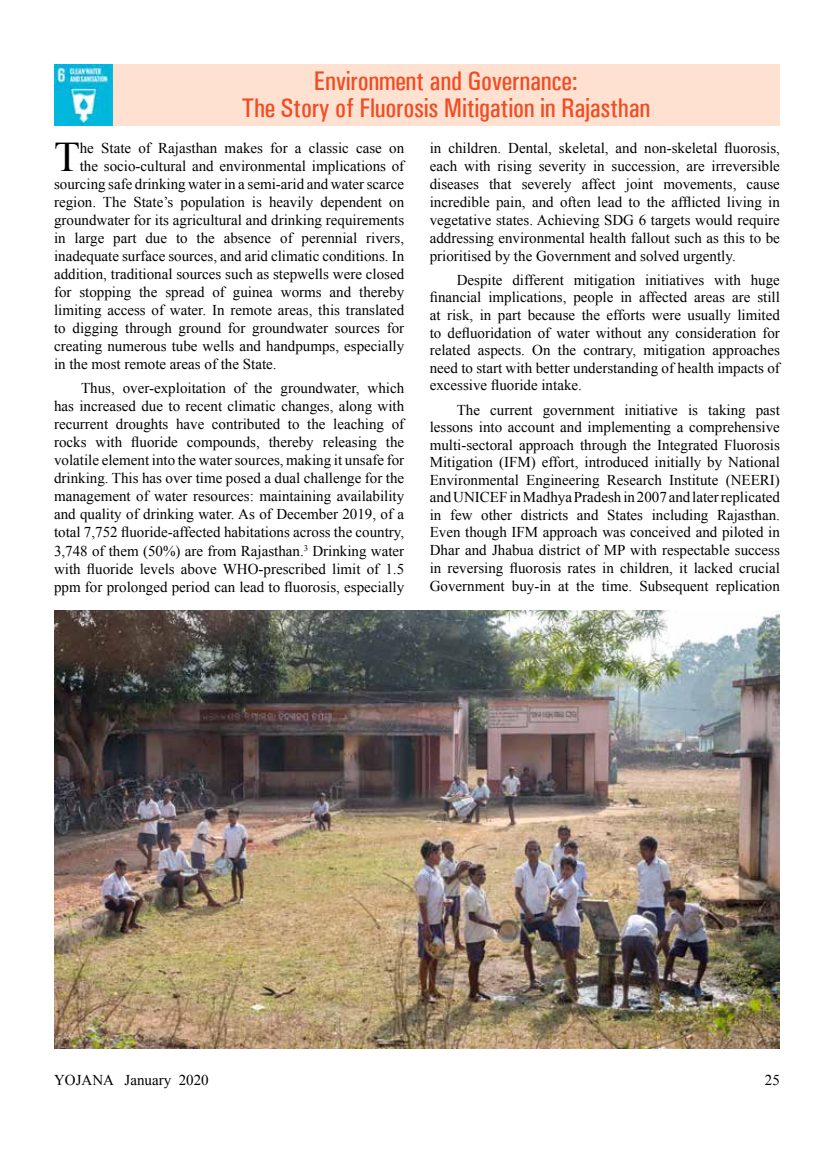
<style>
.page{position:relative;width:834px;height:1157px;background:#fff}
.page>*{position:absolute;margin:0;border:0;box-sizing:border-box;transform-origin:0 0}
.t1{font:42.15px "Times New Roman";color:#000}
.t2{font:500 condensed 27px/26.4px "Univers";letter-spacing:-.01em;color:#f04d23;text-align:center}
.t3{font:15px/18px "Times New Roman";color:#000;text-align:justify}
</style>
<div class="page">
<div style="left:54px;top:64px;width:725px;height:62px;background:#fee1d1"></div>
<img style="left:54px;top:64px;width:59px;height:62px">
<img style="left:54px;top:610px;width:725px;height:438px">
<h2 class="t2" style="left:241px;top:68px;width:410px">Environment and Governance:<br>The Story of Fluorosis Mitigation in Rajasthan</h2>
<h1 class="t1" style="left:54px;top:127px;width:27px">T</h1>
<p class="t3" style="left:80px;top:138px;width:326px">he State of Rajasthan makes for a classic case on</p>
<p class="t3" style="left:80px;top:156px;width:326px">the socio-cultural and environmental implications of</p>
<p class="t3" style="left:54px;top:174px;width:351px">sourcing safe drinking water in a semi-arid and water scarce</p>
<p class="t3" style="left:54px;top:192px;width:351px">region. The State’s population is heavily dependent on</p>
<p class="t3" style="left:54px;top:210px;width:351px">groundwater for its agricultural and drinking requirements</p>
<p class="t3" style="left:54px;top:228px;width:351px">in large part due to the absence of perennial rivers,</p>
<p class="t3" style="left:54px;top:246px;width:351px">inadequate surface sources, and arid climatic conditions. In</p>
<p class="t3" style="left:54px;top:264px;width:351px">addition, traditional sources such as stepwells were closed</p>
<p class="t3" style="left:54px;top:282px;width:351px">for stopping the spread of guinea worms and thereby</p>
<p class="t3" style="left:54px;top:300px;width:351px">limiting access of water. In remote areas, this translated</p>
<p class="t3" style="left:54px;top:318px;width:351px">to digging through ground for groundwater sources for</p>
<p class="t3" style="left:54px;top:336px;width:351px">creating numerous tube wells and handpumps, especially</p>
<p class="t3" style="left:54px;top:354px;width:224px">in the most remote areas of the State.</p>
<p class="t3" style="left:54px;top:379px;width:351px;text-indent:27px">Thus, over-exploitation of the groundwater, which has increased due to recent climatic changes, along with recurrent droughts have contributed to the leaching of rocks with fluoride compounds, thereby releasing the volatile element into the water sources, making it unsafe for drinking. This has over time posed a dual challenge for the management of water resources: maintaining availability and quality of drinking water. As of December 2019, of a total 7,752 fluoride-affected habitations across the country, 3,748 of them (50%) are from Rajasthan.<sup>3</sup> Drinking water with fluoride levels above WHO-prescribed limit of 1.5 ppm for prolonged period can lead to fluorosis, especially</p>
<p class="t3" style="left:429px;top:138px;width:351px">in children. Dental, skeletal, and non-skeletal fluorosis, each with rising severity in succession, are irreversible diseases that severely affect joint movements, cause incredible pain, and often lead to the afflicted living in vegetative states. Achieving SDG 6 targets would require addressing environmental health fallout such as this to be prioritised by the Government and solved urgently.</p>
<p class="t3" style="left:429px;top:271px;width:351px;line-height:17.5px;text-indent:27px">Despite different mitigation initiatives with huge financial implications, people in affected areas are still at risk, in part because the efforts were usually limited to defluoridation of water without any consideration for related aspects. On the contrary, mitigation approaches need to start with better understanding of health impacts of excessive fluoride intake.</p>
<p class="t3" style="left:429px;top:400px;width:351px;line-height:17.5px;text-indent:27px">The current government initiative is taking past lessons into account and implementing a comprehensive multi-sectoral approach through the Integrated Fluorosis Mitigation (IFM) effort, introduced initially by National Environmental Engineering Research Institute (NEERI) and UNICEF in Madhya Pradesh in 2007 and later replicated in few other districts and States including Rajasthan.<br>Even though IFM approach was conceived and piloted in Dhar and Jhabua district of MP with respectable success in reversing fluorosis rates in children, it lacked crucial Government buy-in at the time. Subsequent replication</p>
<p class="t3" style="left:54px;top:1070px;width:156px">YOJANA January 2020</p>
<p class="t3" style="left:764px;top:1070px;width:16px">25</p>
</div>
